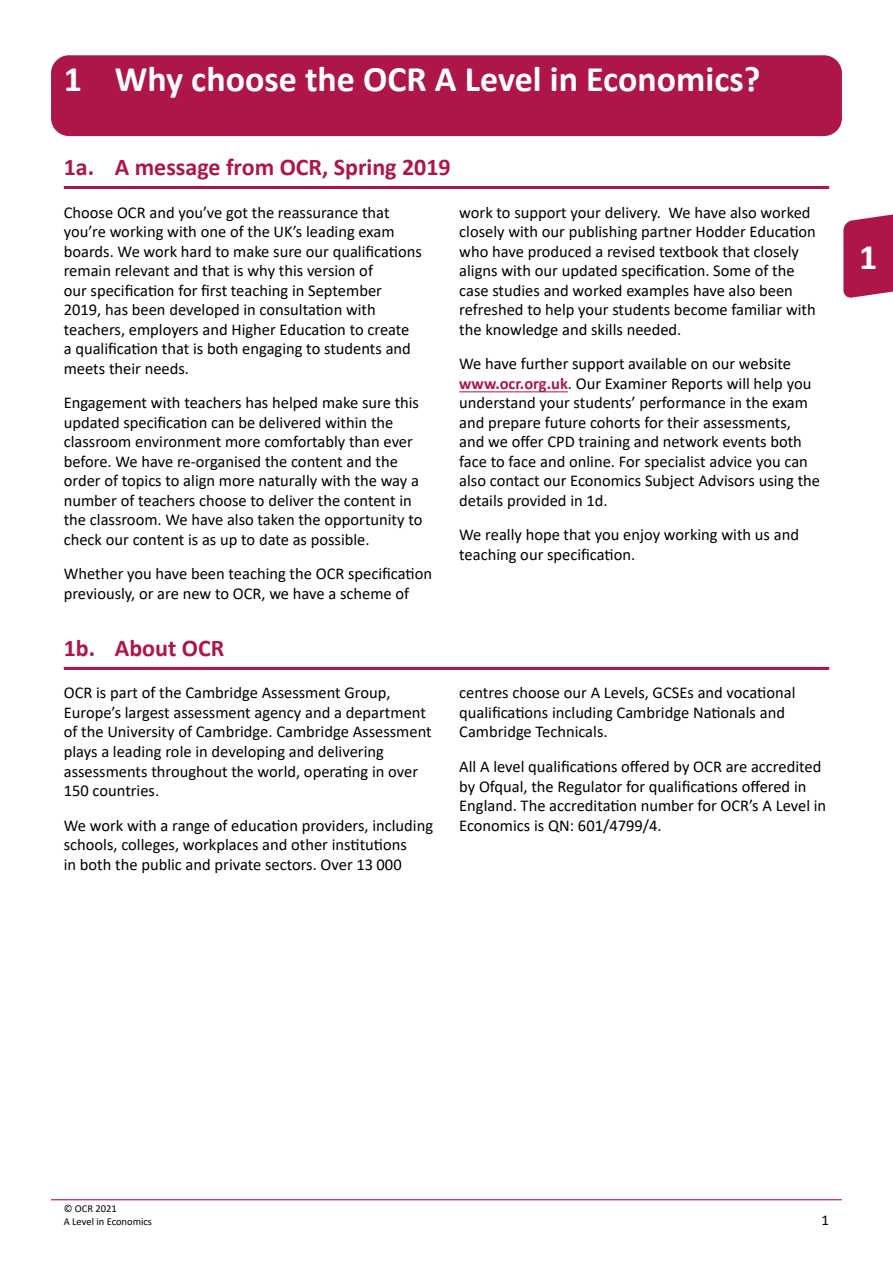
<style>
.page{position:relative;width:893px;height:1263px;background:#fff}
.page>*{position:absolute;margin:0;border:0;box-sizing:border-box;transform-origin:0 0}
.t1{font:700 36px "Calibri";color:#fff}
.t2{font:700 24px "Calibri";color:#ae154b}
.t3{font:16.5px/19.5px "Calibri";color:#000}
.t4{font:15px "Calibri";color:#000}
.t5{font:10.5px/12.8px "Calibri";color:#000}
.s1{font-weight:700;color:#ae154b}
</style>
<div class="page">
<hr style="left:51px;top:1199px;width:791px;height:1px;background:#ae154b">
<div style="left:51px;top:55px;width:791px;height:81px;background:#ae154b;border-radius:18px"></div>
<svg style="left:843px;top:214px;width:50px;height:84px;background:#b52c5c"></svg>
<hr style="left:64px;top:186px;width:765px;height:3px;background:#ae154b">
<hr style="left:64px;top:667px;width:765px;height:3px;background:#ae154b">
<hr style="left:459px;top:391px;width:109px;height:1px;background:#ae154b">
<h1 class="t1" style="left:64px;top:53px;width:698px">1 Why choose the OCR A Level in Economics?</h1>
<h2 class="t2" style="left:64px;top:150px;width:388px">1a. A message from OCR, Spring 2019</h2>
<p class="t3" style="left:64px;top:202px;width:360px">Choose OCR and you’ve got the reassurance that you’re working with one of the UK’s leading exam boards. We work hard to make sure our qualifications remain relevant and that is why this version of<br>our specification for first teaching in September 2019, has been developed in consultation with teachers, employers and Higher Education to create<br>a qualification that is both engaging to students and meets their needs.</p>
<p class="t3" style="left:64px;top:392px;width:360px">Engagement with teachers has helped make sure this updated specification can be delivered within the classroom environment more comfortably than ever before. We have re-organised the content and the order of topics to align more naturally with the way a number of teachers choose to deliver the content in the classroom. We have also taken the opportunity to check our content is as up to date as possible.</p>
<p class="t3" style="left:64px;top:563px;width:370px">Whether you have been teaching the OCR specification previously, or are new to OCR, we have a scheme of</p>
<p class="t3" style="left:459px;top:202px;width:358px">work to support your delivery. We have also worked closely with our publishing partner Hodder Education who have produced a revised textbook that closely aligns with our updated specification. Some of the case studies and worked examples have also been refreshed to help your students become familiar with the knowledge and skills needed.</p>
<p class="t3" style="left:459px;top:353px;width:362px">We have further support available on our website <span class="s1">www.ocr.org.uk</span>. Our Examiner Reports will help you understand your students’ performance in the exam and prepare future cohorts for their assessments, and we offer CPD training and network events both face to face and online. For specialist advice you can also contact our Economics Subject Advisors using the details provided in 1d.</p>
<p class="t3" style="left:459px;top:524px;width:341px">We really hope that you enjoy working with us and teaching our specification.</p>
<h2 class="t2" style="left:64px;top:631px;width:162px">1b. About OCR</h2>
<p class="t3" style="left:64px;top:683px;width:369px">OCR is part of the Cambridge Assessment Group, Europe’s largest assessment agency and a department of the University of Cambridge. Cambridge Assessment plays a leading role in developing and delivering assessments throughout the world, operating in over 150 countries.</p>
<p class="t3" style="left:64px;top:815px;width:371px">We work with a range of education providers, including schools, colleges, workplaces and other institutions<br>in both the public and private sectors. Over 13 000</p>
<p class="t3" style="left:459px;top:683px;width:338px">centres choose our A Levels, GCSEs and vocational qualifications including Cambridge Nationals and<br>Cambridge Technicals.</p>
<p class="t3" style="left:459px;top:756px;width:369px">All A level qualifications offered by OCR are accredited by Ofqual, the Regulator for qualifications offered in England. The accreditation number for OCR’s A Level in Economics is QN: 601/4799/4.</p>
<h1 class="t1" style="left:859px;top:231px;width:20px">1</h1>
<p class="t5" style="left:64px;top:1202px;width:90px">© OCR 2021<br>A Level in Economics</p>
<p class="t4" style="left:822px;top:1209px;width:9px">1</p>
</div>
